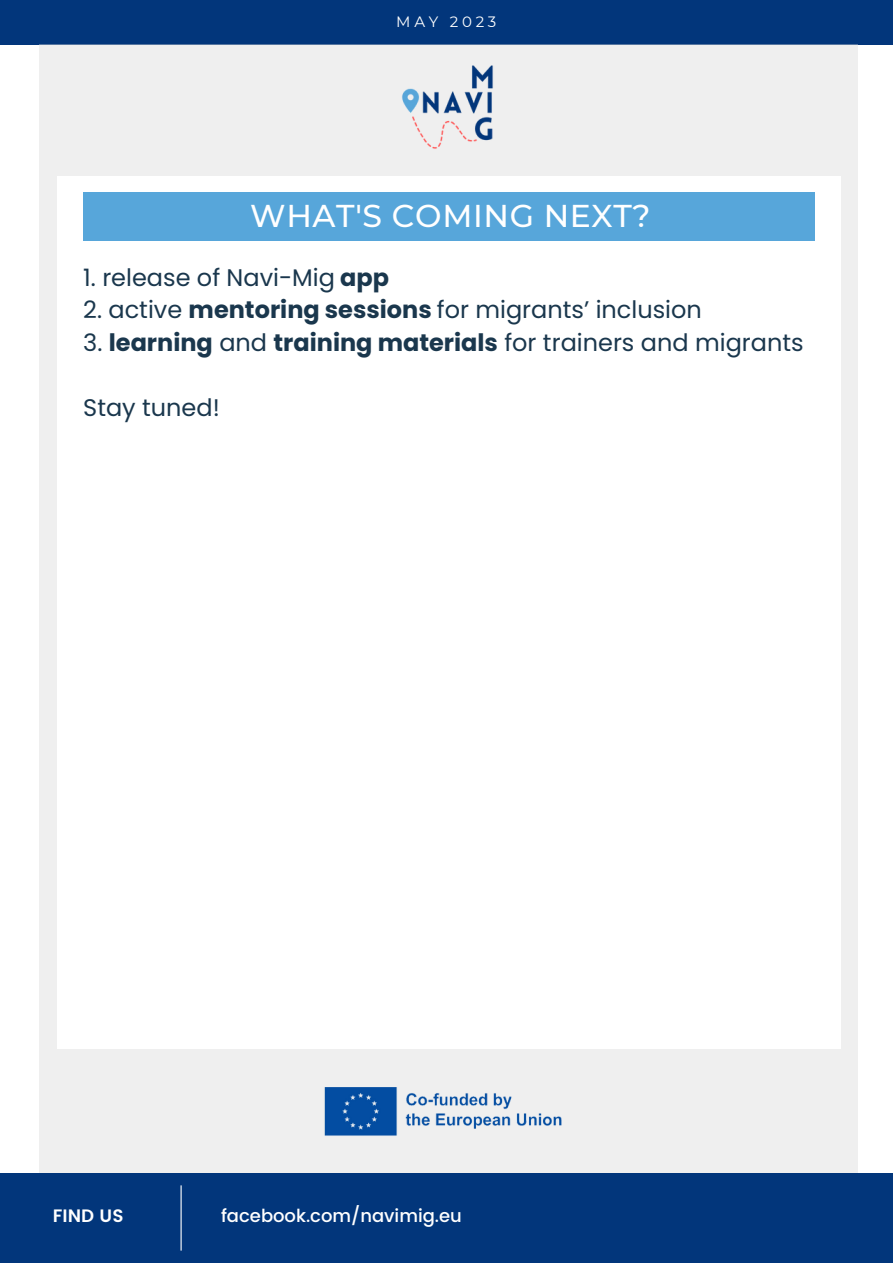
<style>
.page{position:relative;width:893px;height:1264px;background:#fff}
.page>*{position:absolute;margin:0;border:0;box-sizing:border-box;transform-origin:0 0}
.t1{font:500 31.5px "Montserrat";letter-spacing:.02em;color:#fff}
.t2{font:24px "Poppins";color:#1a374d}
.t3{font:500 18px "Poppins";color:#fff}
.t4{font:600 18px "Poppins";color:#fff}
.t5{font:15px "Montserrat";letter-spacing:.25em;color:#fff}
.s1{font-weight:700}
</style>
<div class="page">
<div style="left:0;top:0;width:892px;height:44px;background:#02367b"></div>
<div style="left:39px;top:45px;width:819px;height:1182px;background:#efefef"></div>
<div style="left:0;top:1173px;width:892px;height:89px;background:#02367b"></div>
<hr style="left:180px;top:1185px;width:2px;height:65px;background:#fff">
<div style="left:57px;top:176px;width:783px;height:873px;background:#fff"></div>
<img style="left:324px;top:1087px;width:238px;height:49px">
<div style="left:83px;top:192px;width:731px;height:49px;background:#57a6da"></div>
<img style="left:402px;top:65px;width:91px;height:84px">
<p class="t5" style="left:396px;top:12px;width:102px">MAY 2023</p>
<p class="t1" style="left:250px;top:196px;width:402px">WHAT'S COMING NEXT?</p>
<p class="t2" style="left:83px;top:260px;width:307px">1. release of Navi-Mig <span class="s1">app</span></p>
<p class="t2" style="left:83px;top:293px;width:620px">2. active <span class="s1">mentoring sessions</span> for migrants’ inclusion</p>
<p class="t2" style="left:83px;top:325px;width:721px">3. <span class="s1">learning</span> and <span class="s1">training materials</span> for trainers and migrants</p>
<p class="t2" style="left:83px;top:391px;width:138px">Stay tuned!</p>
<p class="t4" style="left:53px;top:1205px;width:72px">FIND US</p>
<p class="t3" style="left:221px;top:1205px;width:242px">facebook.com/navimig.eu</p>
</div>
